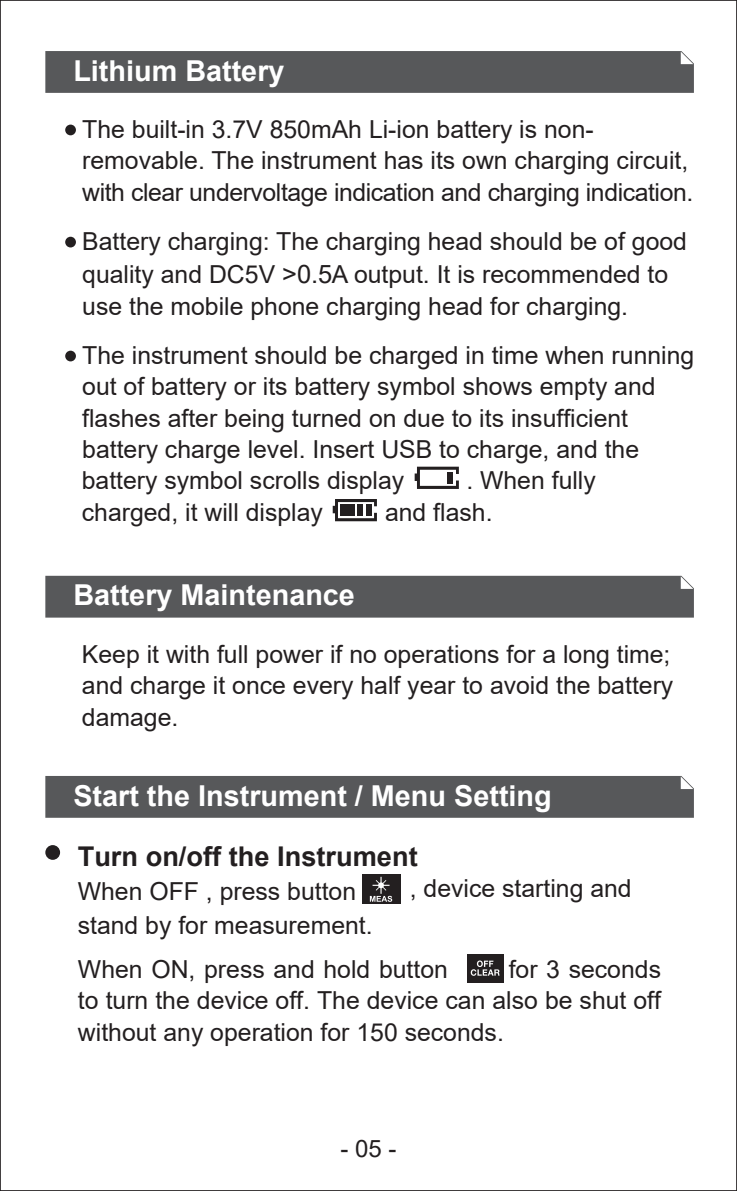
<style>
.page{position:relative;width:737px;height:1191px;background:#fff}
.page>*{position:absolute;margin:0;border:0;box-sizing:border-box;transform-origin:0 0}
.t1{font:700 28.8px "Arial";color:#fff}
.t2{font:700 27.2px "Arial";color:#231f20}
.t3{font:24.8px/31.6px "Arial";color:#231f20}
.t4{font:24px "Arial";color:#231f20}
.s1{font-size:25.6px}
</style>
<div class="page">
<div style="left:467px;top:954px;width:36px;height:28px;background:#231f20"></div>
<svg style="left:471px;top:960px;width:29px;height:15px"></svg>
<div style="left:362px;top:874px;width:38px;height:30px;background:#231f20"></div>
<svg style="left:370px;top:876px;width:22px;height:25px"></svg>
<div style="left:45px;top:51px;width:649px;height:42px;background:#57585a"></div>
<div style="left:45px;top:576px;width:649px;height:41px;background:#57585a"></div>
<div style="left:45px;top:776px;width:649px;height:41px;background:#57585a"></div>
<div style="left:65px;top:125px;width:11px;height:10px;background:#231f20;border-radius:50%"></div>
<div style="left:65px;top:237px;width:11px;height:10px;background:#231f20;border-radius:50%"></div>
<div style="left:65px;top:351px;width:11px;height:10px;background:#231f20;border-radius:50%"></div>
<div style="left:45px;top:845px;width:15px;height:15px;background:#231f20;border-radius:50%"></div>
<svg style="left:333px;top:499px;width:44px;height:22px"></svg>
<svg style="left:415px;top:467px;width:44px;height:22px"></svg>
<p class="t1" style="left:73px;top:52px;width:213px">Lithium Battery</p>
<p class="t3" style="left:82px;top:113px;width:613px">The built-in 3.7V 850mAh Li-ion battery is non&shy;removable. The instrument has its own charging circuit, with clear undervoltage indication and charging indication.</p>
<p class="t3" style="left:82px;top:225px;width:606px">Battery charging: The charging head should be of good quality and DC5V <span class="s1">&gt;0.5</span>A output. It is recommended to use the mobile phone charging head for charging.</p>
<p class="t3" style="left:82px;top:339px;width:614px">The instrument should be charged in time when running out of battery or its battery symbol shows empty and flashes after being turned on due to its insufficient battery charge level. Insert USB to charge, and the battery symbol scrolls display</p>
<p class="t3" style="left:466px;top:465px;width:131px">. When fully</p>
<p class="t3" style="left:82px;top:496px;width:243px">charged, it will display</p>
<p class="t3" style="left:385px;top:496px;width:109px">and flash.</p>
<p class="t1" style="left:73px;top:576px;width:283px">Battery Maintenance</p>
<p class="t3" style="left:82px;top:638px;width:593px;text-align:justify">Keep it with full power if no operations for a long time; and charge it once every half year to avoid the battery damage.</p>
<p class="t1" style="left:73px;top:776px;width:480px">Start the Instrument / Menu Setting</p>
<p class="t2" style="left:78px;top:838px;width:341px">Turn on/off the Instrument</p>
<p class="t3" style="left:78px;top:874px;width:296px;line-height:33.6px">When OFF , press button stand by for measurement.</p>
<p class="t3" style="left:410px;top:872px;width:223px">, device starting and</p>
<p class="t3" style="left:78px;top:953px;width:372px">When ON, press and hold button</p>
<p class="t3" style="left:78px;top:953px;width:585px;text-align:justify;text-indent:431px">for 3 seconds to turn the device off. The device can also be shut off without any operation for 150 seconds.</p>
<p class="t4" style="left:340px;top:1131px;width:58px">- 05 -</p>
</div>
